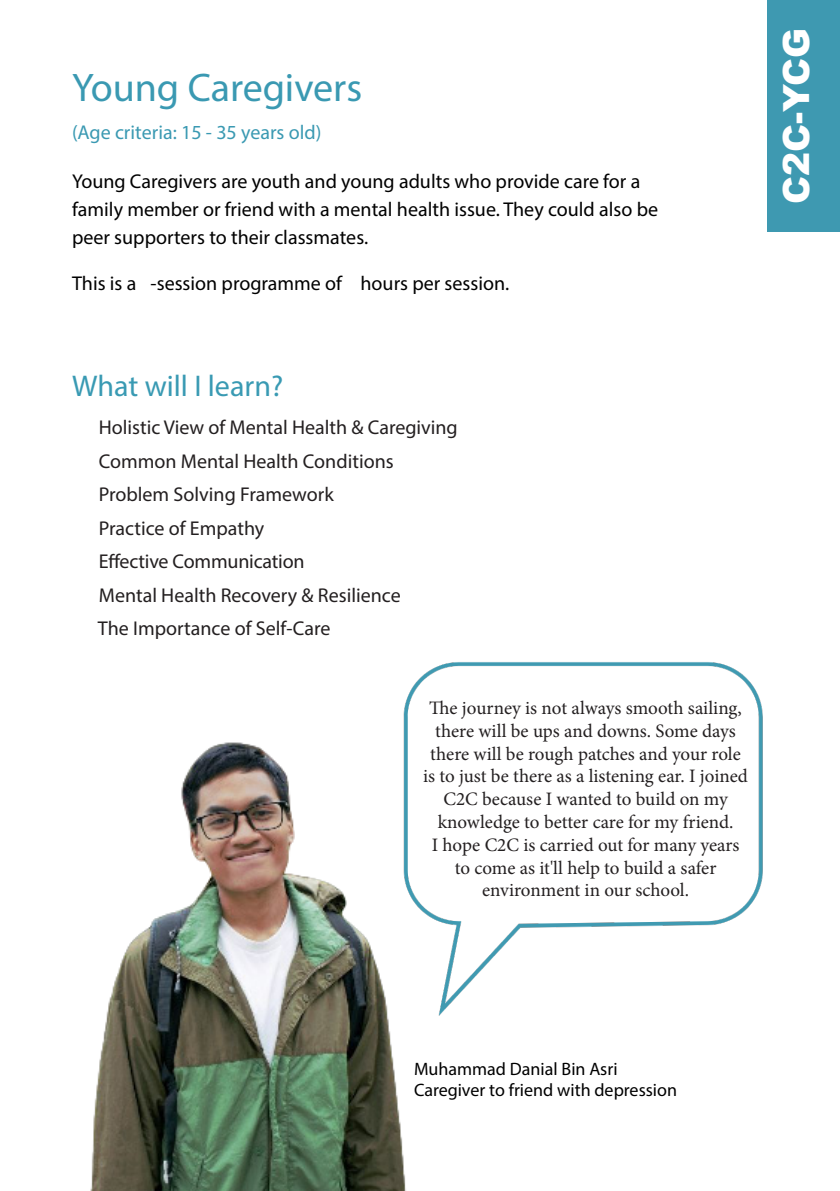
<style>
.page{position:relative;width:840px;height:1191px;background:#fff}
.page>*{position:absolute;margin:0;border:0;box-sizing:border-box;transform-origin:0 0}
.t1{font:40px "Myriad Pro";color:#3a99b2}
.t2{font:900 36px "Arial";color:#fff}
.t3{font:30px "Myriad Pro";color:#399ab3}
.t4{font:20px/28px "Myriad Pro";color:#000}
.t5{font:20px "Myriad Pro";color:#231f20}
.t6{font:20px "Myriad Pro";color:#3a99b2}
.t7{font:19px/22.8px "Minion Pro";letter-spacing:-.005em;color:#231f20;text-align:center}
.t8{font:18px "Myriad Pro";color:#000}
</style>
<div class="page">
<div style="left:767px;top:0;width:72px;height:231px;background:#3e99b1"></div>
<img style="left:90px;top:742px;width:316px;height:449px">
<img style="left:394px;top:662px;width:369px;height:360px">
<p class="t1" style="left:72px;top:63px;width:291px">Young Caregivers</p>
<p class="t6" style="left:72px;top:119px;width:251px">(Age criteria: 15 - 35 years old)</p>
<p class="t4" style="left:72px;top:167px;width:587px">Young Caregivers are youth and young adults who provide care for a family member or friend with a mental health issue. They could also be peer supporters to their classmates.</p>
<p class="t4" style="left:72px;top:269px;width:438px">This is a -session programme of hours per session.</p>
<p class="t3" style="left:72px;top:367px;width:212px">What will I learn?</p>
<p class="t5" style="left:84px;top:415px;width:374px">❶ Holistic View of Mental Health &amp; Caregiving</p>
<p class="t5" style="left:99px;top:449px;width:296px">Common Mental Health Conditions</p>
<p class="t5" style="left:99px;top:482px;width:236px">Problem Solving Framework</p>
<p class="t5" style="left:99px;top:515px;width:167px">Practice of Empathy</p>
<p class="t5" style="left:99px;top:549px;width:207px">Effective Communication</p>
<p class="t5" style="left:99px;top:582px;width:303px">Mental Health Recovery &amp; Resilience</p>
<p class="t5" style="left:98px;top:616px;width:234px">The Importance of Self-Care</p>
<p class="t7" style="left:429px;top:696px;width:314px">The journey is not always smooth sailing, there will be ups and downs. Some days</p>
<p class="t7" style="left:430px;top:742px;width:312px">there will be rough patches and your role</p>
<p class="t7" style="left:423px;top:765px;width:326px">is to just be there as a listening ear. I joined</p>
<p class="t7" style="left:443px;top:787px;width:286px">C2C because I wanted to build on my</p>
<p class="t7" style="left:437px;top:810px;width:297px">knowledge to better care for my friend.</p>
<p class="t7" style="left:431px;top:833px;width:309px">I hope C2C is carried out for many years</p>
<p class="t7" style="left:454px;top:856px;width:263px">to come as it'll help to build a safer</p>
<p class="t7" style="left:482px;top:879px;width:208px">environment in our school.</p>
<p class="t2" style="left:769px;top:204px;width:177px;rotate:-90deg">C2C-YCG</p>
<p class="t8" style="left:414px;top:1057px;width:205px">Muhammad Danial Bin Asri</p>
<p class="t8" style="left:414px;top:1079px;width:264px">Caregiver to friend with depression</p>
</div>
